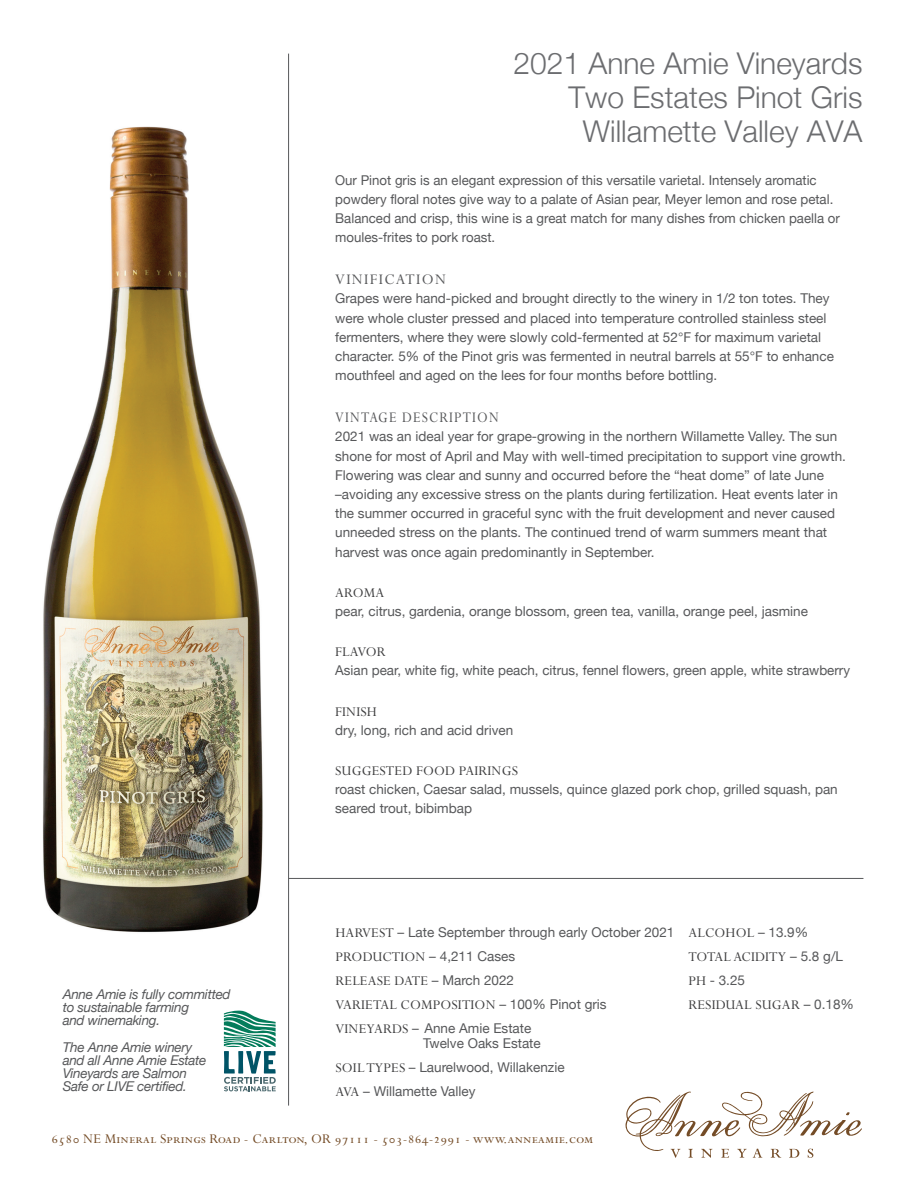
<style>
.page{position:relative;width:918px;height:1188px;background:#fff}
.page>*{position:absolute;margin:0;border:0;box-sizing:border-box;transform-origin:0 0}
.t1{font:300 30px/33.9px "Helvetica Neue";color:#6c6d70;text-align:right}
.t2{font:16.5px "Perpetua SC";letter-spacing:.08em;color:#57585a;scale:.89 1}
.t3{font:16.5px "Perpetua SC";letter-spacing:.08em;color:#57585a}
.t4{font:15px/24px "Perpetua SC";letter-spacing:.01em;color:#3e3e3f}
.t5{font:15px "Perpetua SC";letter-spacing:.01em;color:#744c27}
.t6{font:13.5px/19.2px "Helvetica Neue";color:#57585a}
.t7{font:italic 13.5px/13.2px "Helvetica Neue";letter-spacing:-.02em;color:#57585a}
.s1{font-family:"Perpetua SC";font-size:15px;color:#3e3e3f}
.s2{font-family:"Helvetica Neue";font-size:13.5px;color:#57585a}
</style>
<div class="page">
<img style="left:43px;top:94px;width:247px;height:874px">
<hr style="left:288px;top:54px;width:1px;height:1052px;background:#57585a">
<hr style="left:289px;top:878px;width:574px;height:1px;background:#57585a">
<svg style="left:625px;top:1091px;width:237px;height:67px"></svg>
<svg style="left:224px;top:1011px;width:52px;height:80px"></svg>
<h1 class="t1" style="left:513px;top:44px;width:351px">2021 Anne Amie Vineyards<br>Two Estates Pinot Gris<br>Willamette Valley AVA</h1>
<p class="t6" style="left:335px;top:171px;width:506px">Our Pinot gris is an elegant expression of this versatile varietal. Intensely aromatic powdery floral notes give way to a palate of Asian pear, Meyer lemon and rose petal.<br>Balanced and crisp, this wine is a great match for many dishes from chicken paella or moules-frites to pork roast.</p>
<p class="t3" style="left:335px;top:271px;width:112px">VINIFICATION</p>
<p class="t6" style="left:335px;top:290px;width:500px">Grapes were hand-picked and brought directly to the winery in 1/2 ton totes. They were whole cluster pressed and placed into temperature controlled stainless steel fermenters, where they were slowly cold-fermented at 52°F for maximum varietal character. 5% of the Pinot gris was fermented in neutral barrels at 55°F to enhance mouthfeel and aged on the lees for four months before bottling.</p>
<p class="t2" style="left:335px;top:409px;width:185px">VINTAGE DESCRIPTION</p>
<p class="t6" style="left:335px;top:428px;width:512px">2021 was an ideal year for grape-growing in the northern Willamette Valley. The sun shone for most of April and May with well-timed precipitation to support vine growth.<br>Flowering was clear and sunny and occurred before the “heat dome” of late June –avoiding any excessive stress on the plants during fertilization. Heat events later in the summer occurred in graceful sync with the fruit development and never caused unneeded stress on the plants. The continued trend of warm summers meant that harvest was once again predominantly in September.</p>
<p class="t4" style="left:335px;top:581px;width:51px">AROMA</p>
<p class="t6" style="left:335px;top:602px;width:474px">pear, citrus, gardenia, orange blossom, green tea, vanilla, orange peel, jasmine</p>
<p class="t4" style="left:335px;top:640px;width:52px">FLAVOR</p>
<p class="t6" style="left:335px;top:662px;width:516px">Asian pear, white fig, white peach, citrus, fennel flowers, green apple, white strawberry</p>
<p class="t4" style="left:335px;top:700px;width:43px">FINISH</p>
<p class="t6" style="left:335px;top:721px;width:180px">dry, long, rich and acid driven</p>
<p class="t4" style="left:335px;top:759px;width:184px">SUGGESTED FOOD PAIRINGS</p>
<p class="t6" style="left:335px;top:781px;width:504px">roast chicken, Caesar salad, mussels, quince glazed pork chop, grilled squash, pan seared trout, bibimbap</p>
<p class="t6" style="left:335px;top:921px;width:341px;line-height:24px"><span class="s1">HARVEST</span> – Late September through early October 2021<br><span class="s1">PRODUCTION</span> – 4,211 Cases</p>
<p class="t4" style="left:335px;top:969px;width:273px">RELEASE DATE <span class="s2">– March 2022<br></span>VARIETAL COMPOSITION <span class="s2">– 100% Pinot gris</span></p>
<p class="t6" style="left:423px;top:1021px;width:119px;line-height:15px;text-indent:-88px"><span class="s1">VINEYARDS</span> – Anne Amie Estate<br>Twelve Oaks Estate</p>
<p class="t6" style="left:335px;top:1056px;width:231px;line-height:24px"><span class="s1">SOIL TYPES</span> – Laurelwood, Willakenzie<br><span class="s1">AVA</span> – Willamette Valley</p>
<p class="t5" style="left:52px;top:1131px;width:543px">6580 NE Mineral Springs Road - Carlton, OR 97111 - 503-864-2991 - www.anneamie.com</p>
<p class="t7" style="left:63px;top:988px;width:169px">Anne Amie is fully committed to sustainable farming<br>and winemaking.</p>
<p class="t7" style="left:63px;top:1041px;width:145px">The Anne Amie winery and all Anne Amie Estate<br>Vineyards are Salmon<br>Safe or LIVE certified.</p>
<p class="t4" style="left:688px;top:921px;width:156px">ALCOHOL <span class="s2">– 13.9%<br></span>TOTAL ACIDITY <span class="s2">– 5.8 g/L</span></p>
<p class="t6" style="left:688px;top:971px;width:58px"><span class="s1">PH</span> - 3.25</p>
<p class="t4" style="left:688px;top:993px;width:167px">RESIDUAL SUGAR <span class="s2">– 0.18%</span></p>
</div>
